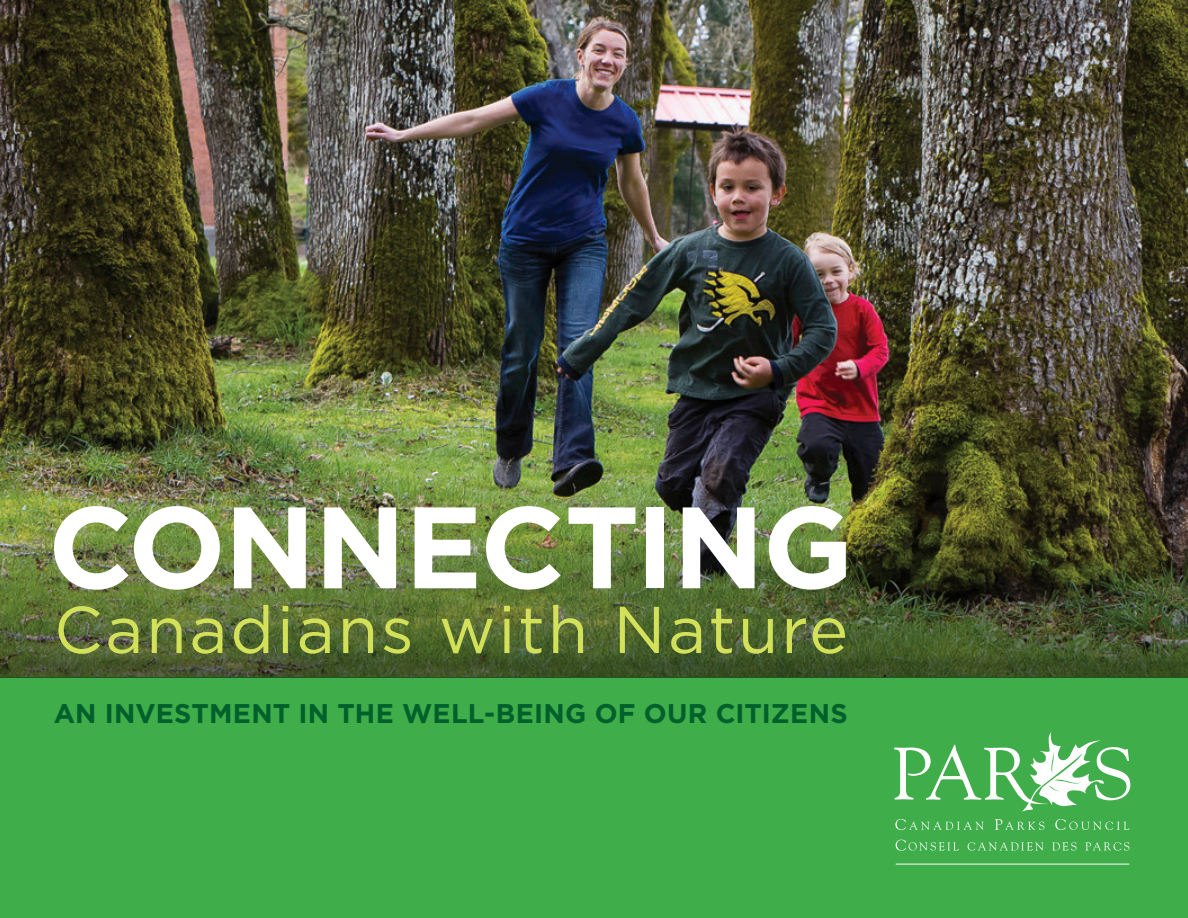
<style>
.page{position:relative;width:1188px;height:918px;background:#fff}
.page>*{position:absolute;margin:0;border:0;box-sizing:border-box;transform-origin:0 0}
.t1{font:700 115.5px "Gotham";letter-spacing:-.015em;color:#fff}
.t2{font:66px "Gotham";letter-spacing:.04em;color:#d3e05a}
.t3{font:700 27px "Gotham";letter-spacing:.01em;color:#00602c}
</style>
<div class="page">
<img style="left:0;top:0;width:1188px;height:496px">
<div style="left:0;top:678px;width:1188px;height:240px;background:#3fad49"></div>
<svg style="left:895px;top:819px;width:89px;height:11px"></svg>
<svg style="left:995px;top:819px;width:49px;height:11px"></svg>
<svg style="left:1055px;top:819px;width:75px;height:11px"></svg>
<svg style="left:896px;top:840px;width:63px;height:11px"></svg>
<svg style="left:968px;top:842px;width:75px;height:9px"></svg>
<svg style="left:1052px;top:842px;width:25px;height:9px"></svg>
<svg style="left:1085px;top:842px;width:44px;height:9px"></svg>
<hr style="left:896px;top:864px;width:233px;height:1px;background:#fff">
<svg style="left:894px;top:732px;width:236px;height:80px"></svg>
<img style="left:0;top:496px;width:1188px;height:182px">
<p class="t1" style="left:48px;top:471px;width:807px">CONNECTING</p>
<p class="t2" style="left:54px;top:587px;width:796px">Canadians with Nature</p>
<p class="t3" style="left:54px;top:695px;width:795px">AN INVESTMENT IN THE WELL-BEING OF OUR CITIZENS</p>
</div>
